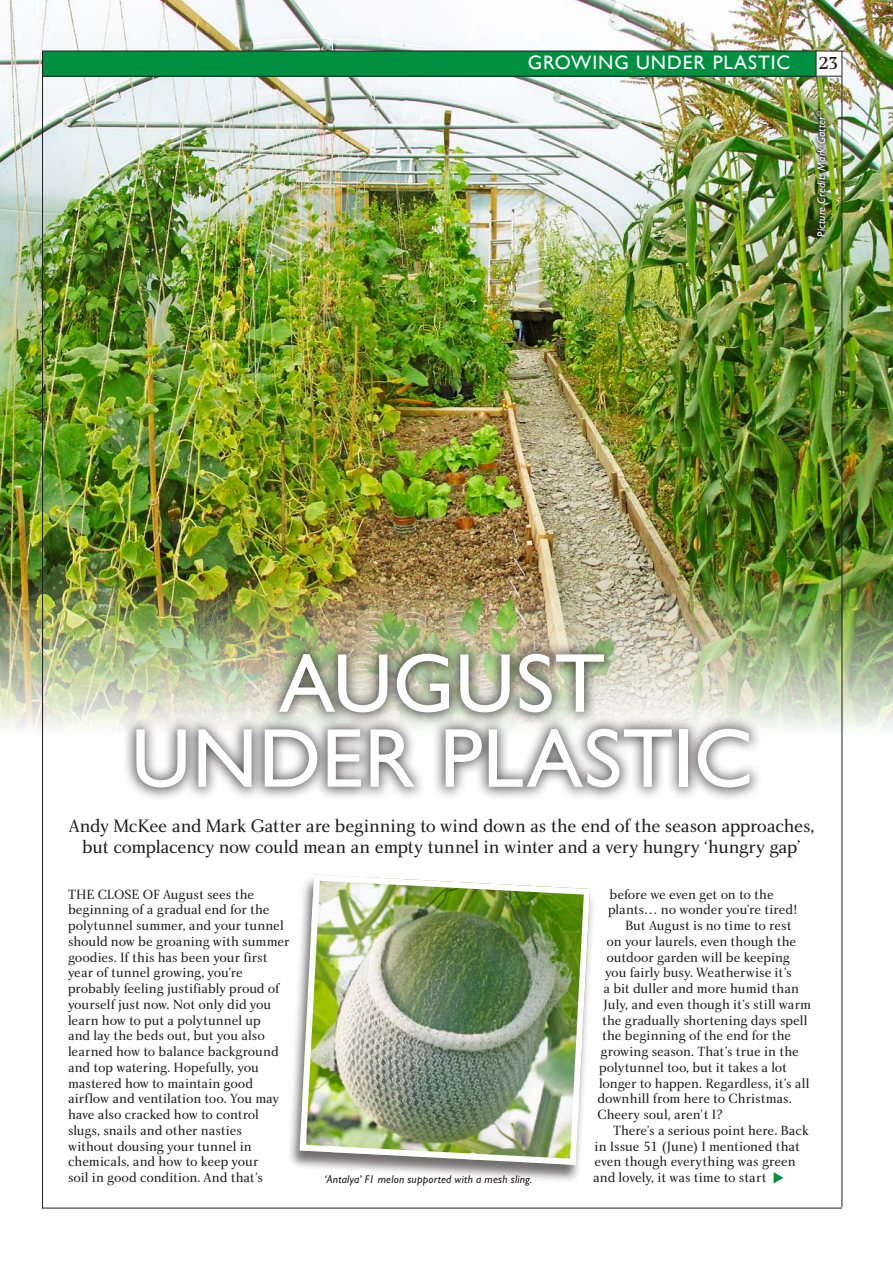
<style>
.page{position:relative;width:893px;height:1263px;background:#fff}
.page>*{position:absolute;margin:0;border:0;box-sizing:border-box;transform-origin:0 0}
.Headline{font:84px/75px "Gill Sans";letter-spacing:.005em;color:#fff;text-align:center}
.t1{font:19.5px "Gill Sans";letter-spacing:.05em;color:#fff}
.Standfirst{font:18.75px/21px "Charlotte Book Plain";letter-spacing:-.02em;color:#231f20;text-align:center}
.t2{font:18px "Charlotte Medium Plain";color:#231f20}
.Body_Copy_FIRST_para{font:13.8px/15.8px "Charlotte Book Plain";letter-spacing:-.01em;color:#231f20}
.Body_Copy{font:13.8px/15.8px "Charlotte Book Plain";letter-spacing:-.01em;color:#231f20}
.t3{font:italic 11.25px "Gill Sans";letter-spacing:.02em;color:#231f20}
.t4{font:italic 11.25px "Gill Sans";letter-spacing:.02em;color:#fff}
</style>
<div class="page">
<img style="left:0;top:0;width:893px;height:741px">
<div style="left:816px;top:51px;width:26px;height:26px;background:#fff"></div>
<div style="left:43px;top:51px;width:773px;height:26px;background:#009041"></div>
<hr style="left:43px;top:51px;width:799px;height:1px;background:#231f20">
<hr style="left:43px;top:76px;width:799px;height:1px;background:#231f20">
<hr style="left:42px;top:1208px;width:800px;height:1px;background:#231f20">
<hr style="left:842px;top:51px;width:1px;height:1156px;background:#231f20">
<svg style="left:816px;top:51px;width:1px;height:26px"></svg>
<hr style="left:42px;top:51px;width:1px;height:1157px;background:#231f20">
<div style="left:123px;top:640px;width:640px;height:161px;background:#231f20;opacity:.79"></div>
<div style="left:287px;top:875px;width:308px;height:309px;background:#231f20;opacity:.65"></div>
<img style="left:300px;top:874px;width:290px;height:291px">
<div style="left:300px;top:875px;width:290px;height:290px;border:6px solid #fff;border-radius:14px"></div>
<img style="left:812px;top:106px;width:17px;height:135px">
<h2 class="t1" style="left:528px;top:51px;width:264px">GROWING UNDER PLASTIC</h2>
<p class="t2" style="left:818px;top:52px;width:22px">23</p>
<p class="t4" style="left:815px;top:237px;width:127px;rotate:-90deg">Picture Credit: Mark Gatter<sup>©</sup></p>
<p class="Headline" style="left:131px;top:645px;width:623px">AUGUST<br>UNDER PLASTIC</p>
<p class="Standfirst" style="left:69px;top:815px;width:747px">Andy McKee and Mark Gatter are beginning to wind down as the end of the season approaches, but complacency now could mean an empty tunnel in winter and a very hungry ‘hungry gap’</p>
<p class="Body_Copy_FIRST_para" style="left:68px;top:886px;width:223px">THE CLOSE OF August sees the beginning of a gradual end for the polytunnel summer, and your tunnel should now be groaning with summer goodies. If this has been your first year of tunnel growing, you’re probably feeling justifiably proud of yourself just now. Not only did you learn how to put a polytunnel up<br>and lay the beds out, but you also learned how to balance background and top watering. Hopefully, you mastered how to maintain good airflow and ventilation too. You may have also cracked how to control slugs, snails and other nasties without dousing your tunnel in chemicals, and how to keep your<br>soil in good condition. And that’s</p>
<p class="Body_Copy_FIRST_para" style="left:608px;top:886px;width:190px">before we even get on to the plants… no wonder you’re tired!</p>
<p class="Body_Copy" style="left:625px;top:917px;width:168px">But August is no time to rest</p>
<p class="Body_Copy" style="left:607px;top:933px;width:191px">on your laurels, even though the</p>
<p class="Body_Copy" style="left:607px;top:949px;width:185px">outdoor garden will be keeping</p>
<p class="Body_Copy" style="left:605px;top:965px;width:188px">you fairly busy. Weatherwise it’s</p>
<p class="Body_Copy" style="left:604px;top:980px;width:197px">a bit duller and more humid than</p>
<p class="Body_Copy" style="left:604px;top:996px;width:209px">July, and even though it’s still warm</p>
<p class="Body_Copy" style="left:602px;top:1012px;width:207px">the gradually shortening days spell</p>
<p class="Body_Copy" style="left:602px;top:1028px;width:191px">the beginning of the end for the</p>
<p class="Body_Copy" style="left:601px;top:1043px;width:200px">growing season. That’s true in the</p>
<p class="Body_Copy" style="left:599px;top:1059px;width:189px">polytunnel too, but it takes a lot</p>
<p class="Body_Copy" style="left:599px;top:1075px;width:212px">longer to happen. Regardless, it’s all</p>
<p class="Body_Copy" style="left:598px;top:1091px;width:196px">downhill from here to Christmas.</p>
<p class="Body_Copy" style="left:598px;top:1106px;width:127px">Cheery soul, aren’t I?</p>
<p class="Body_Copy" style="left:593px;top:1122px;width:217px;text-indent:20px">There’s a serious point here. Back in Issue 51 (June) I mentioned that even though everything was green and lovely, it was time to start</p>
<p class="t3" style="left:325px;top:1172px;width:209px">‘Antalya’ F1 melon supported with a mesh sling.</p>
</div>
